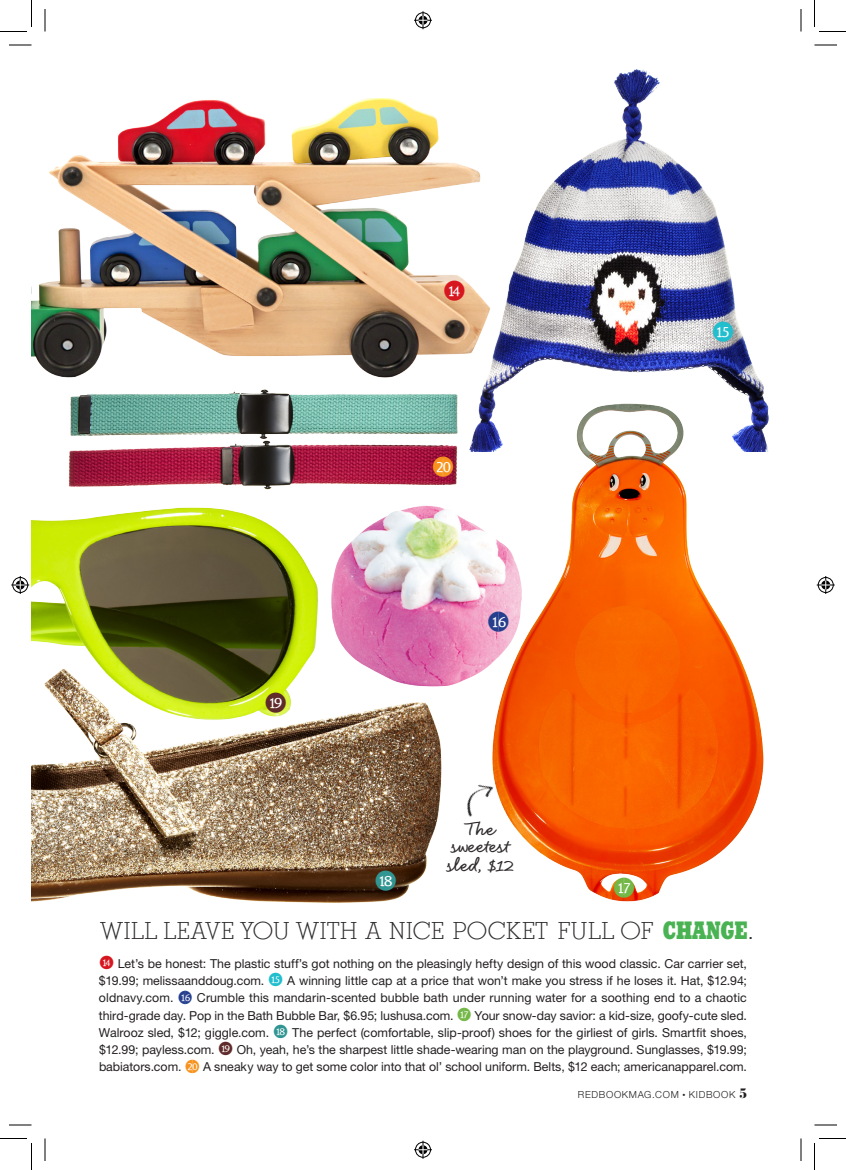
<style>
.page{position:relative;width:846px;height:1170px;background:#fff}
.page>*{position:absolute;margin:0;border:0;box-sizing:border-box;transform-origin:0 0}
.t1{font:300 25.5px "Stymie";letter-spacing:-.005em;color:#231f20}
.t2{font:italic 700 21.15px/16.5px "Natural Script";letter-spacing:.005em;color:#231f20;text-align:center;scale:1.14 1}
.t3{font:12.3px/17.2px "Helvetica Neue LT Std";color:#231f20}
.t4{font:300 9.75px "Helvetica Neue LT Std";letter-spacing:.075em;color:#231f20}
.s1{font-weight:900;font-size:26.25px;color:#40ae49}
.s2{color:#253f8e}
.s3{color:#f7931d}
.s4{font-family:"Bauer Bodoni";font-weight:900;font-size:13.5px}
</style>
<div class="page">
<img style="left:68px;top:389px;width:390px;height:101px">
<img style="left:32px;top:702px;width:410px;height:201px">
<img style="left:32px;top:98px;width:435px;height:280px">
<img style="left:467px;top:69px;width:302px;height:383px">
<img style="left:467px;top:399px;width:298px;height:503px">
<img style="left:32px;top:507px;width:299px;height:226px">
<img style="left:321px;top:488px;width:201px;height:199px">
<img style="left:467px;top:774px;width:32px;height:49px">
<svg style="left:9px;top:45px;width:23px;height:1px"></svg>
<svg style="left:814px;top:45px;width:23px;height:1px"></svg>
<svg style="left:9px;top:1125px;width:23px;height:1px"></svg>
<svg style="left:814px;top:1125px;width:23px;height:1px"></svg>
<svg style="left:45px;top:9px;width:1px;height:23px"></svg>
<svg style="left:45px;top:1138px;width:1px;height:23px"></svg>
<svg style="left:801px;top:9px;width:1px;height:23px"></svg>
<svg style="left:801px;top:1138px;width:1px;height:23px"></svg>
<svg style="left:0;top:0;width:32px;height:32px"></svg>
<svg style="left:0;top:1138px;width:32px;height:32px"></svg>
<svg style="left:814px;top:0;width:32px;height:32px"></svg>
<svg style="left:814px;top:1138px;width:32px;height:32px"></svg>
<svg style="left:414px;top:11px;width:18px;height:18px"></svg>
<svg style="left:414px;top:1141px;width:18px;height:18px"></svg>
<svg style="left:11px;top:576px;width:18px;height:18px"></svg>
<svg style="left:817px;top:576px;width:18px;height:18px"></svg>
<svg style="left:444px;top:281px;width:21px;height:20px"></svg>
<svg style="left:713px;top:322px;width:20px;height:20px"></svg>
<svg style="left:376px;top:871px;width:20px;height:20px"></svg>
<svg style="left:614px;top:877px;width:20px;height:20px"></svg>
<svg style="left:266px;top:692px;width:20px;height:20px"></svg>
<svg style="left:489px;top:612px;width:19px;height:20px"></svg>
<svg style="left:433px;top:457px;width:20px;height:20px"></svg>
<h2 class="t2" style="left:452px;top:822px;width:60px">Th e sweetest</h2>
<h2 class="t2" style="left:448px;top:858px;width:68px">sled,$12</h2>
<h1 class="t1" style="left:100px;top:916px;width:655px">WILL LEAVE YOU WITH A NICE POCKET FULL OF <span class="s1">CHANGE</span>.</h1>
<p class="t3" style="left:99px;top:955px;width:650px;text-indent:19px">Let’s be honest: The plastic stuff’s got nothing on the pleasingly hefty design of this wood classic. Car carrier set, $19.99; melissaanddoug.com.</p>
<p class="t3" style="left:99px;top:972px;width:650px;text-align:justify;text-indent:188px">A winning little cap at a price that won’t make you stress if he loses it. Hat, $12.94; oldnavy.com. <span class="s2">❑</span> Crumble this mandarin-scented bubble bath under running water for a soothing end to a chaotic third-grade day. Pop in the Bath Bubble Bar, $6.95; lushusa.com.</p>
<p class="t3" style="left:475px;top:1006px;width:274px">Your snow-day savior: a kid-size, goofy-cute sled.</p>
<p class="t3" style="left:99px;top:1024px;width:172px">Walrooz sled, $12; giggle.com.</p>
<p class="t3" style="left:292px;top:1024px;width:456px">The perfect (comfortable, slip-proof) shoes for the girliest of girls. Smartfit shoes,</p>
<p class="t3" style="left:99px;top:1041px;width:117px">$12.99; payless.com.</p>
<p class="t3" style="left:99px;top:1041px;width:649px;text-align:right">Oh, yeah, he’s the sharpest little shade-wearing man on the playground. Sunglasses, $19.99;<br>babiators.com. <span class="s3">◆</span> A sneaky way to get some color into that ol’ school uniform. Belts, $12 each; americanapparel.com.</p>
<p class="t4" style="left:578px;top:1089px;width:171px">REDBOOKMAG.COM <sup>•</sup> KIDBOOK <span class="s4">5</span></p>
</div>
